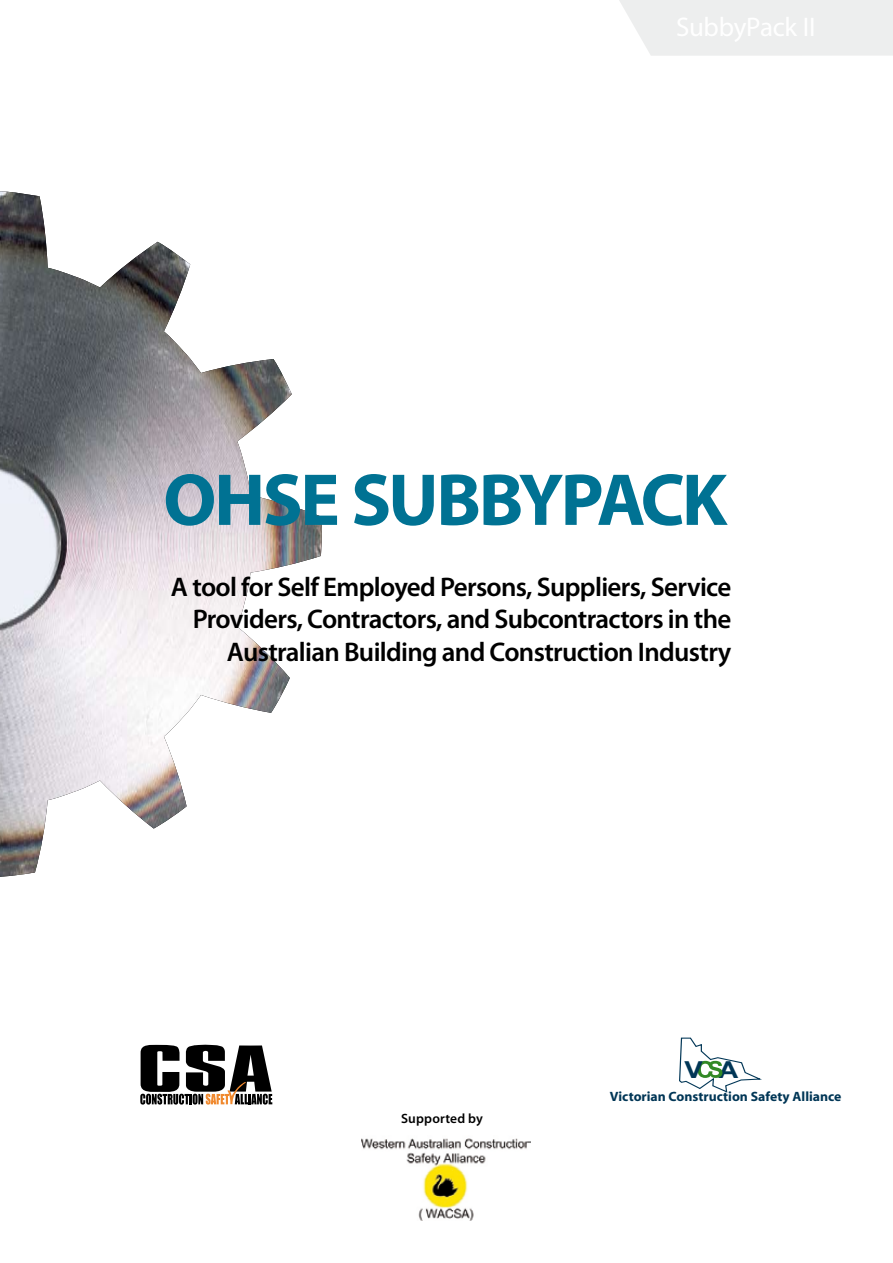
<style>
.page{position:relative;width:893px;height:1263px;background:#fff}
.page>*{position:absolute;margin:0;border:0;box-sizing:border-box;transform-origin:0 0}
.t1{font:700 74.25px "Myriad Pro";letter-spacing:-.04em;color:#007293}
.t2{font:600 27px/32.4px "Myriad Pro";letter-spacing:-.025em;color:#000;text-align:right}
.t3{font:700 23.4px "Arial Narrow";color:#013656;scale:1.44 1}
.t4{font:700 13.5px "Myriad";color:#013656}
.t5{font:600 13.5px "Myriad Pro";letter-spacing:.015em;color:#000}
</style>
<div class="page">
<div style="left:619px;top:0;width:274px;height:56px;background:#edeeee"></div>
<img style="left:0;top:191px;width:322px;height:686px">
<img style="left:362px;top:1138px;width:169px;height:82px">
<svg style="left:140px;top:1045px;width:132px;height:59px"></svg>
<svg style="left:679px;top:1037px;width:83px;height:56px"></svg>
<h1 class="t1" style="left:163px;top:451px;width:566px">OHSE SUBBYPACK</h1>
<p class="t2" style="left:171px;top:570px;width:562px">A tool for Self Employed Persons, Suppliers, Service<br>Providers, Contractors, and Subcontractors in the<br>Australian Building and Construction Industry</p>
<p class="t3" style="left:684px;top:1052px;width:39px">V A</p>
<p class="t5" style="left:401px;top:1109px;width:83px">Supported by</p>
<p class="t4" style="left:610px;top:1090px;width:233px">Victorian Construction Safety Alliance</p>
</div>
